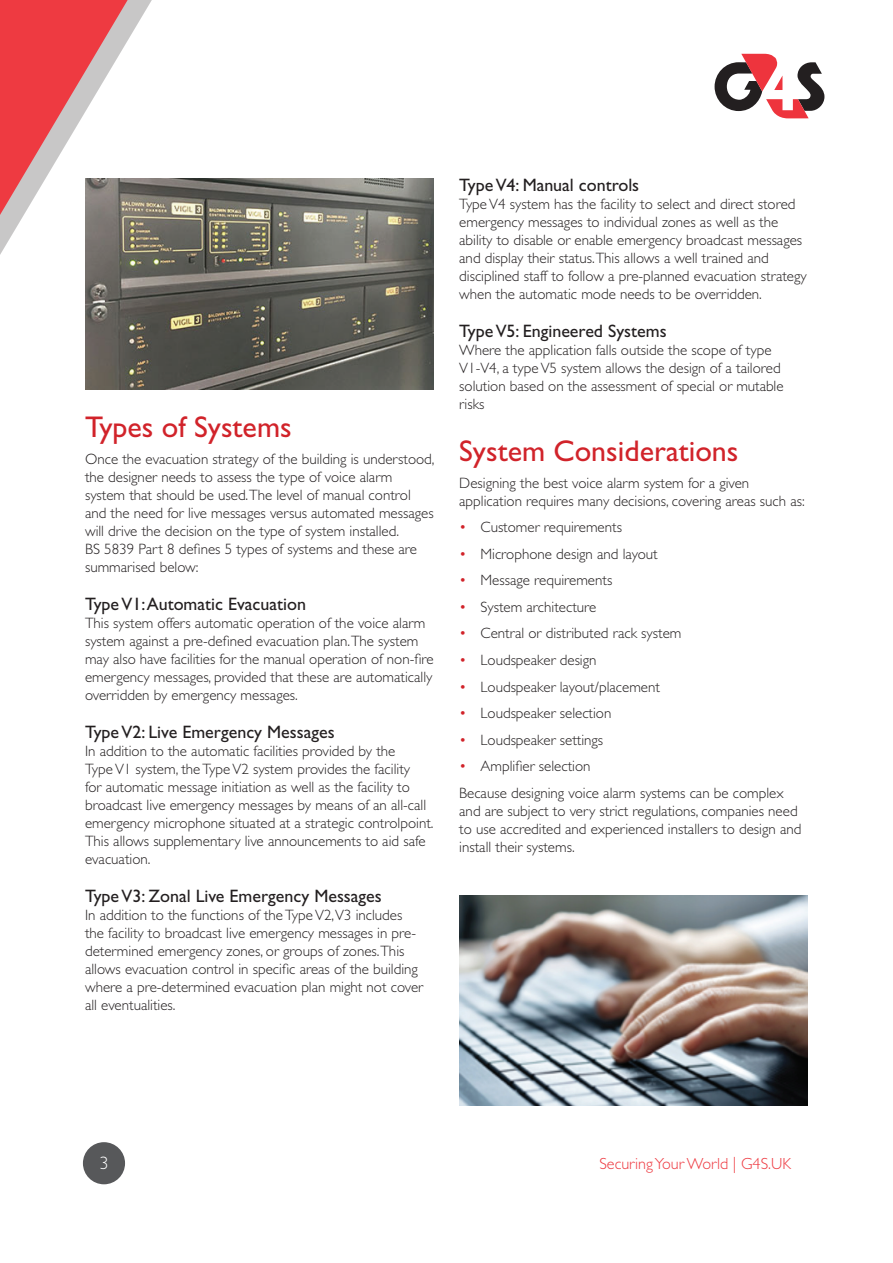
<style>
.page{position:relative;width:893px;height:1263px;background:#fff}
.page>*{position:absolute;margin:0;border:0;box-sizing:border-box;transform-origin:0 0}
.t1{font:30px "Gill Sans Std";color:#d1232a}
.t2{font:18px "Gill Sans Std";color:#231f20}
.t3{font:300 18px "Gill Sans Std";color:#fff}
.t4{font:300 16.2px "Gill Sans Std";color:#ee3a41}
.t5{font:300 15px/18px "Gill Sans Std";color:#231f20}
.s1{color:#d1232a}
</style>
<div class="page">
<svg style="left:0;top:0;width:159px;height:255px"></svg>
<svg style="left:715px;top:54px;width:109px;height:64px"></svg>
<div style="left:83px;top:1142px;width:42px;height:42px;background:#57585a;border-radius:50%"></div>
<img style="left:85px;top:179px;width:349px;height:210px">
<img style="left:459px;top:895px;width:349px;height:211px">
<h1 class="t1" style="left:85px;top:410px;width:208px">Types of Systems</h1>
<p class="t5" style="left:85px;top:450px;width:351px">Once the evacuation strategy of the building is understood, the designer needs to assess the type of voice alarm system that should be used.The level of manual control and the need for live messages versus automated messages will drive the decision on the type of system installed.<br>BS 5839 Part 8 defines 5 types of systems and these are summarised below:</p>
<p class="t2" style="left:85px;top:593px;width:222px">Type V1: Automatic Evacuation</p>
<p class="t5" style="left:85px;top:614px;width:350px">This system offers automatic operation of the voice alarm system against a pre-defined evacuation plan.The system may also have facilities for the manual operation of non-fire emergency messages, provided that these are automatically overridden by emergency messages.</p>
<p class="t2" style="left:85px;top:721px;width:251px">Type V2: Live Emergency Messages</p>
<p class="t5" style="left:85px;top:742px;width:350px">In addition to the automatic facilities provided by the<br>Type V1 system, the Type V2 system provides the facility<br>for automatic message initiation as well as the facility to broadcast live emergency messages by means of an all-call emergency microphone situated at a strategic controlpoint.<br>This allows supplementary live announcements to aid safe evacuation.</p>
<p class="t2" style="left:85px;top:885px;width:298px">Type V3: Zonal Live Emergency Messages</p>
<p class="t5" style="left:85px;top:906px;width:340px">In addition to the functions of the Type V2,V3 includes the facility to broadcast live emergency messages in pre&shy;determined emergency zones, or groups of zones.This allows evacuation control in specific areas of the building where a pre-determined evacuation plan might not cover all eventualities.</p>
<p class="t2" style="left:459px;top:174px;width:181px">Type V4: Manual controls</p>
<p class="t5" style="left:459px;top:195px;width:349px">Type V4 system has the facility to select and direct stored emergency messages to individual zones as well as the ability to disable or enable emergency broadcast messages and display their status.This allows a well trained and disciplined staff to follow a pre-planned evacuation strategy when the automatic mode needs to be overridden.</p>
<p class="t2" style="left:459px;top:320px;width:209px">Type V5: Engineered Systems</p>
<p class="t5" style="left:459px;top:341px;width:326px">Where the application falls outside the scope of type V1-V4, a type V5 system allows the design of a tailored solution based on the assessment of special or mutable risks</p>
<h1 class="t1" style="left:459px;top:434px;width:281px">System Considerations</h1>
<p class="t5" style="left:459px;top:474px;width:347px">Designing the best voice alarm system for a given application requires many decisions, covering areas such as:</p>
<p class="t5" style="left:459px;top:519px;width:164px"><span class="s1">•</span> Customer requirements</p>
<p class="t5" style="left:459px;top:545px;width:200px"><span class="s1">•</span> Microphone design and layout</p>
<p class="t5" style="left:459px;top:572px;width:155px"><span class="s1">•</span> Message requirements</p>
<p class="t5" style="left:459px;top:598px;width:139px"><span class="s1">•</span> System architecture</p>
<p class="t5" style="left:459px;top:625px;width:224px"><span class="s1">•</span> Central or distributed rack system</p>
<p class="t5" style="left:459px;top:651px;width:139px"><span class="s1">•</span> Loudspeaker design</p>
<p class="t5" style="left:459px;top:678px;width:202px"><span class="s1">•</span> Loudspeaker layout/placement</p>
<p class="t5" style="left:459px;top:704px;width:154px"><span class="s1">•</span> Loudspeaker selection</p>
<p class="t5" style="left:459px;top:731px;width:146px"><span class="s1">•</span> Loudspeaker settings</p>
<p class="t5" style="left:459px;top:753px;width:326px;line-height:26.5px"><span class="s1">•</span> Amplifier selection<br>Because designing voice alarm systems can be complex</p>
<p class="t5" style="left:459px;top:802px;width:344px">and are subject to very strict regulations, companies need to use accredited and experienced installers to design and install their systems.</p>
<p class="t3" style="left:99px;top:1153px;width:10px">3</p>
<p class="t4" style="left:599px;top:1155px;width:193px">Securing Your World | G4S.UK</p>
</div>
